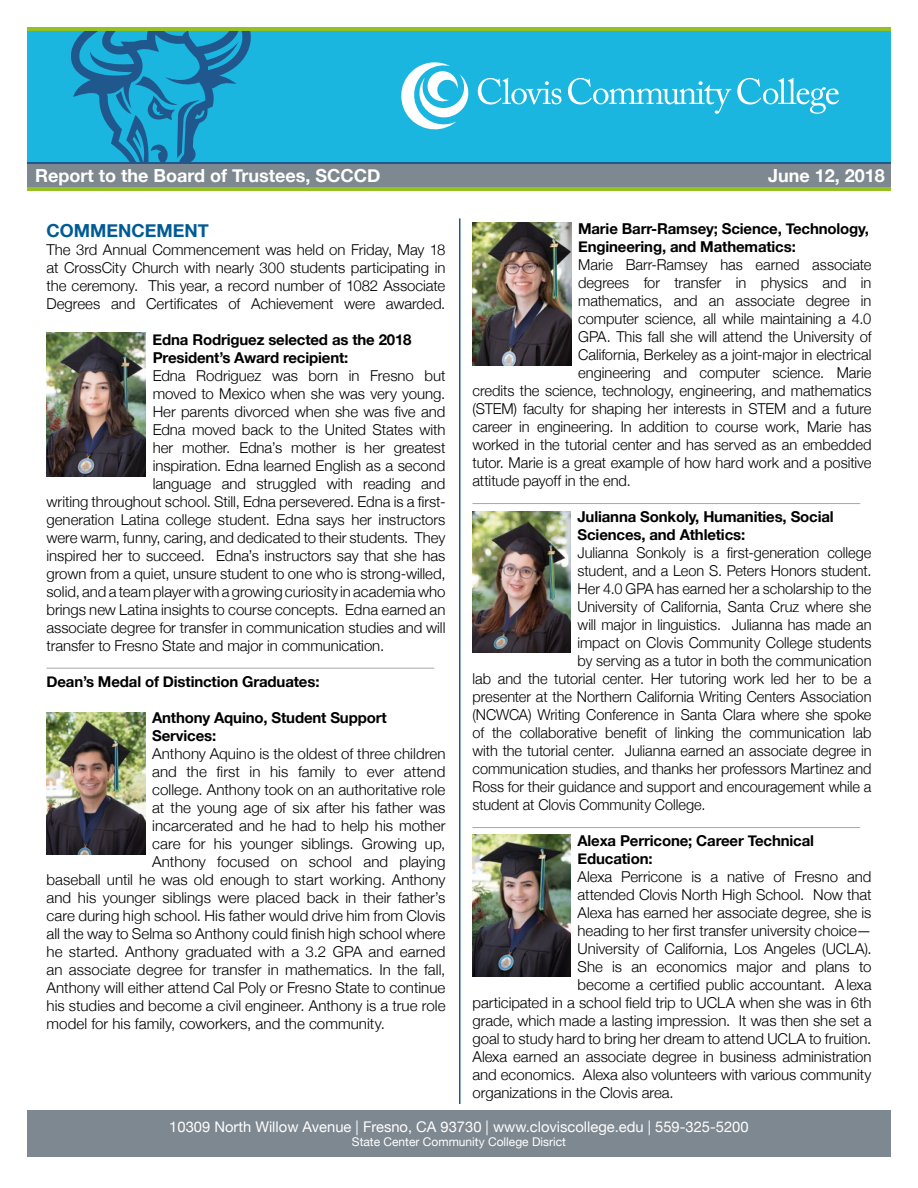
<style>
.page{position:relative;width:918px;height:1188px;background:#fff}
.page>*{position:absolute;margin:0;border:0;box-sizing:border-box;transform-origin:0 0}
.t1{font:700 18px "Helvetica Neue";color:#fff}
.t2{font:700 18px "Helvetica Neue";color:#005b94}
.t3{font:300 15px/18px "Helvetica Neue";color:#000;text-align:justify}
.t4{font:700 15px/18px "Helvetica Neue";letter-spacing:-.01em;color:#000}
.t5{font:14.7px "Helvetica Neue";color:#fff}
.t6{font:12px "Helvetica Neue";color:#fff}
</style>
<div class="page">
<div style="left:27px;top:27px;width:864px;height:161px;background:#1bb6e0"></div>
<svg style="left:478px;top:78px;width:83px;height:27px"></svg>
<svg style="left:737px;top:78px;width:102px;height:36px"></svg>
<svg style="left:568px;top:78px;width:163px;height:36px"></svg>
<svg style="left:401px;top:62px;width:67px;height:68px"></svg>
<svg style="left:70px;top:30px;width:184px;height:132px"></svg>
<hr style="left:27px;top:27px;width:864px;height:3px;background:#95c123">
<div style="left:27px;top:1111px;width:864px;height:46px;background:#7e8890"></div>
<div style="left:27px;top:163px;width:864px;height:26px;background:#7e8890"></div>
<hr style="left:27px;top:188px;width:864px;height:3px;background:#95c123">
<hr style="left:27px;top:162px;width:864px;height:2px;background:#20588d">
<hr style="left:459px;top:218px;width:1px;height:886px;background:#27588d">
<hr style="left:472px;top:827px;width:388px;height:1px;background:#a7a9ac">
<hr style="left:472px;top:503px;width:388px;height:1px;background:#a7a9ac">
<hr style="left:46px;top:668px;width:388px;height:1px;background:#a7a9ac">
<img style="left:46px;top:333px;width:100px;height:143px">
<img style="left:46px;top:712px;width:99px;height:143px">
<img style="left:472px;top:223px;width:99px;height:142px">
<img style="left:472px;top:512px;width:99px;height:141px">
<img style="left:472px;top:835px;width:99px;height:141px">
<p class="t1" style="left:35px;top:164px;width:347px">Report to the Board of Trustees, SCCCD</p>
<p class="t1" style="left:768px;top:165px;width:118px">June 12, 2018</p>
<h2 class="t2" style="left:46px;top:219px;width:164px">COMMENCEMENT</h2>
<p class="t3" style="left:46px;top:240px;width:401px">The 3rd Annual Commencement was held on Friday, May 18 at CrossCity Church with nearly 300 students participating in the ceremony. This year, a record number of 1082 Associate Degrees and Certificates of Achievement were awarded.</p>
<h3 class="t4" style="left:153px;top:330px;width:261px">Edna Rodriguez selected as the 2018<br>President’s Award recipient:</h3>
<p class="t3" style="left:153px;top:366px;width:294px">Edna Rodriguez was born in Fresno but</p>
<p class="t3" style="left:153px;top:384px;width:294px">moved to Mexico when she was very young.</p>
<p class="t3" style="left:153px;top:402px;width:294px">Her parents divorced when she was five and</p>
<p class="t3" style="left:153px;top:420px;width:294px">Edna moved back to the United States with</p>
<p class="t3" style="left:153px;top:438px;width:294px">her mother. Edna’s mother is her greatest</p>
<p class="t3" style="left:153px;top:456px;width:294px">inspiration. Edna learned English as a second</p>
<p class="t3" style="left:153px;top:474px;width:294px">language and struggled with reading and</p>
<p class="t3" style="left:47px;top:492px;width:401px">writing throughout school. Still, Edna persevered. Edna is a first-</p>
<p class="t3" style="left:47px;top:510px;width:400px">generation Latina college student. Edna says her instructors</p>
<p class="t3" style="left:47px;top:528px;width:400px">were warm, funny, caring, and dedicated to their students. They</p>
<p class="t3" style="left:47px;top:546px;width:401px">inspired her to succeed. Edna’s instructors say that she has</p>
<p class="t3" style="left:47px;top:564px;width:401px">grown from a quiet, unsure student to one who is strong-willed,</p>
<p class="t3" style="left:47px;top:582px;width:400px">solid, and a team player with a growing curiosity in academia who</p>
<p class="t3" style="left:47px;top:600px;width:400px">brings new Latina insights to course concepts. Edna earned an</p>
<p class="t3" style="left:47px;top:618px;width:400px">associate degree for transfer in communication studies and will</p>
<p class="t3" style="left:47px;top:636px;width:339px">transfer to Fresno State and major in communication.</p>
<h3 class="t4" style="left:47px;top:672px;width:275px">Dean’s Medal of Distinction Graduates:</h3>
<h4 class="t4" style="left:152px;top:708px;width:236px">Anthony Aquino, Student Support<br>Services:</h4>
<p class="t3" style="left:152px;top:744px;width:295px">Anthony Aquino is the oldest of three children</p>
<p class="t3" style="left:152px;top:762px;width:295px">and the first in his family to ever attend</p>
<p class="t3" style="left:152px;top:780px;width:295px">college. Anthony took on an authoritative role</p>
<p class="t3" style="left:152px;top:798px;width:295px">at the young age of six after his father was</p>
<p class="t3" style="left:152px;top:816px;width:295px">incarcerated and he had to help his mother</p>
<p class="t3" style="left:152px;top:834px;width:295px">care for his younger siblings. Growing up,</p>
<p class="t3" style="left:152px;top:852px;width:295px">Anthony focused on school and playing</p>
<p class="t3" style="left:46px;top:870px;width:400px">baseball until he was old enough to start working. Anthony</p>
<p class="t3" style="left:46px;top:888px;width:401px">and his younger siblings were placed back in their father’s</p>
<p class="t3" style="left:47px;top:906px;width:401px">care during high school. His father would drive him from Clovis</p>
<p class="t3" style="left:47px;top:924px;width:400px">all the way to Selma so Anthony could finish high school where</p>
<p class="t3" style="left:47px;top:942px;width:400px">he started. Anthony graduated with a 3.2 GPA and earned</p>
<p class="t3" style="left:47px;top:960px;width:400px">an associate degree for transfer in mathematics. In the fall,</p>
<p class="t3" style="left:47px;top:978px;width:400px">Anthony will either attend Cal Poly or Fresno State to continue</p>
<p class="t3" style="left:47px;top:996px;width:401px">his studies and become a civil engineer. Anthony is a true role</p>
<p class="t3" style="left:47px;top:1014px;width:340px">model for his family, coworkers, and the community.</p>
<h3 class="t4" style="left:578px;top:219px;width:292px">Marie Barr-Ramsey; Science, Technology,<br>Engineering, and Mathematics:</h3>
<p class="t3" style="left:578px;top:255px;width:295px">Marie Barr-Ramsey has earned associate</p>
<p class="t3" style="left:578px;top:273px;width:295px">degrees for transfer in physics and in</p>
<p class="t3" style="left:578px;top:291px;width:295px">mathematics, and an associate degree in</p>
<p class="t3" style="left:578px;top:309px;width:295px">computer science, all while maintaining a 4.0</p>
<p class="t3" style="left:578px;top:327px;width:295px">GPA. This fall she will attend the University of</p>
<p class="t3" style="left:578px;top:345px;width:295px">California, Berkeley as a joint-major in electrical</p>
<p class="t3" style="left:578px;top:363px;width:295px">engineering and computer science. Marie</p>
<p class="t3" style="left:473px;top:381px;width:400px">credits the science, technology, engineering, and mathematics</p>
<p class="t3" style="left:473px;top:399px;width:400px">(STEM) faculty for shaping her interests in STEM and a future</p>
<p class="t3" style="left:473px;top:417px;width:400px">career in engineering. In addition to course work, Marie has</p>
<p class="t3" style="left:473px;top:435px;width:400px">worked in the tutorial center and has served as an embedded</p>
<p class="t3" style="left:473px;top:453px;width:400px">tutor. Marie is a great example of how hard work and a positive</p>
<p class="t3" style="left:473px;top:471px;width:160px">attitude payoff in the end.</p>
<h3 class="t4" style="left:577px;top:507px;width:258px">Julianna Sonkoly, Humanities, Social<br>Sciences, and Athletics:</h3>
<p class="t3" style="left:578px;top:543px;width:295px">Julianna Sonkoly is a first-generation college</p>
<p class="t3" style="left:578px;top:561px;width:295px">student, and a Leon S. Peters Honors student.</p>
<p class="t3" style="left:578px;top:579px;width:295px">Her 4.0 GPA has earned her a scholarship to the</p>
<p class="t3" style="left:578px;top:597px;width:295px">University of California, Santa Cruz where she</p>
<p class="t3" style="left:578px;top:615px;width:295px">will major in linguistics. Julianna has made an</p>
<p class="t3" style="left:578px;top:633px;width:295px">impact on Clovis Community College students</p>
<p class="t3" style="left:578px;top:651px;width:295px">by serving as a tutor in both the communication</p>
<p class="t3" style="left:473px;top:669px;width:400px">lab and the tutorial center. Her tutoring work led her to be a</p>
<p class="t3" style="left:473px;top:687px;width:401px">presenter at the Northern California Writing Centers Association</p>
<p class="t3" style="left:473px;top:705px;width:400px">(NCWCA) Writing Conference in Santa Clara where she spoke</p>
<p class="t3" style="left:473px;top:723px;width:401px">of the collaborative benefit of linking the communication lab</p>
<p class="t3" style="left:473px;top:741px;width:400px">with the tutorial center. Julianna earned an associate degree in</p>
<p class="t3" style="left:473px;top:759px;width:401px">communication studies, and thanks her professors Martinez and</p>
<p class="t3" style="left:473px;top:777px;width:400px">Ross for their guidance and support and encouragement while a</p>
<p class="t3" style="left:473px;top:795px;width:234px">student at Clovis Community College.</p>
<h3 class="t4" style="left:577px;top:831px;width:238px">Alexa Perricone; Career Technical<br>Education:</h3>
<p class="t3" style="left:578px;top:867px;width:295px">Alexa Perricone is a native of Fresno and</p>
<p class="t3" style="left:578px;top:885px;width:295px">attended Clovis North High School. Now that</p>
<p class="t3" style="left:578px;top:903px;width:295px">Alexa has earned her associate degree, she is</p>
<p class="t3" style="left:578px;top:921px;width:295px">heading to her first transfer university choice—</p>
<p class="t3" style="left:578px;top:939px;width:295px">University of California, Los Angeles (UCLA).</p>
<p class="t3" style="left:578px;top:957px;width:295px">She is an economics major and plans to</p>
<p class="t3" style="left:578px;top:975px;width:295px">become a certified public accountant. Alexa</p>
<p class="t3" style="left:473px;top:993px;width:400px">participated in a school field trip to UCLA when she was in 6th</p>
<p class="t3" style="left:473px;top:1011px;width:400px">grade, which made a lasting impression. It was then she set a</p>
<p class="t3" style="left:473px;top:1029px;width:400px">goal to study hard to bring her dream to attend UCLA to fruition.</p>
<p class="t3" style="left:473px;top:1047px;width:401px">Alexa earned an associate degree in business administration</p>
<p class="t3" style="left:473px;top:1065px;width:400px">and economics. Alexa also volunteers with various community</p>
<p class="t3" style="left:473px;top:1083px;width:203px">organizations in the Clovis area.</p>
<p class="t5" style="left:169px;top:1118px;width:581px">10309 North Willow Avenue | Fresno, CA 93730 | www.cloviscollege.edu | 559-325-5200</p>
<p class="t6" style="left:352px;top:1135px;width:216px">State Center Community College Disrict</p>
</div>
